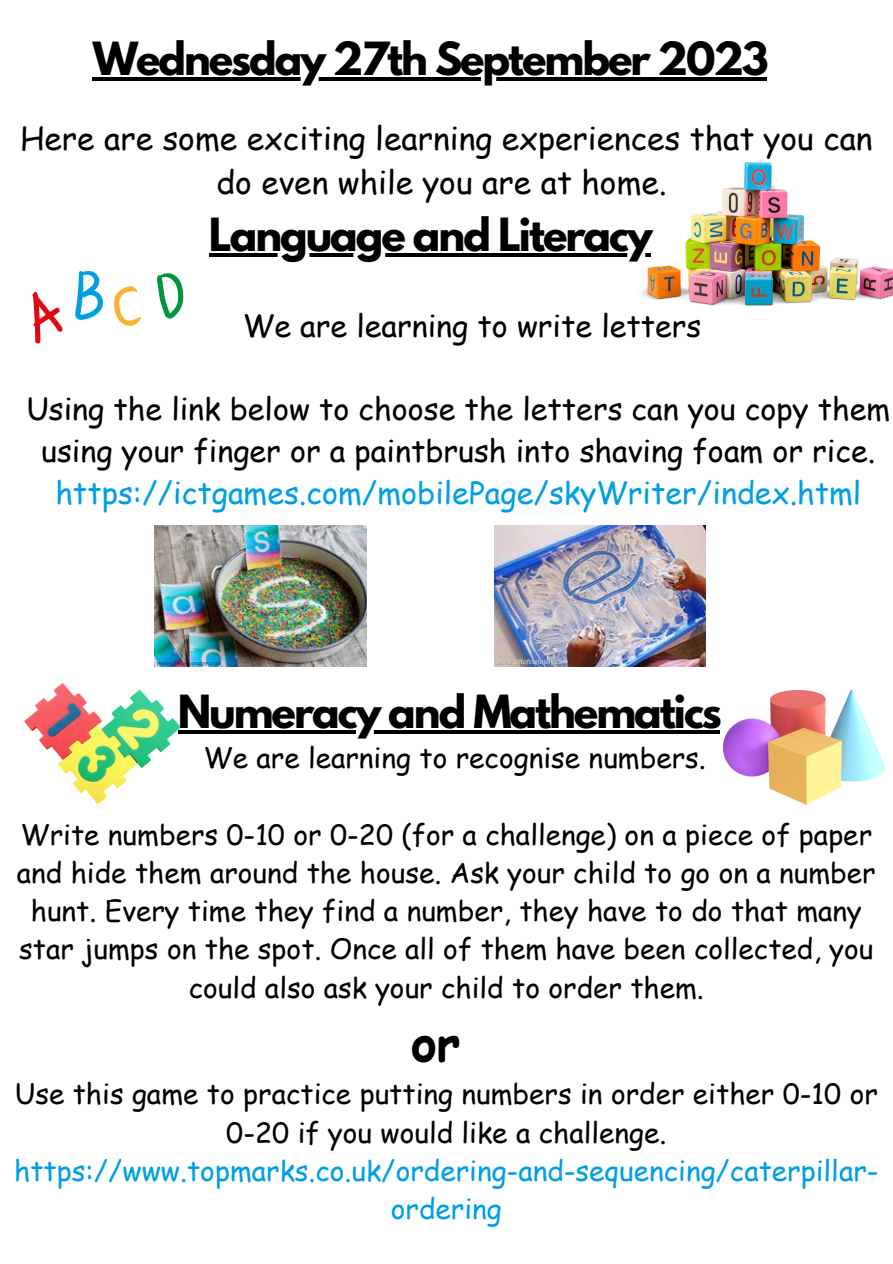
<style>
.page{position:relative;width:893px;height:1264px;background:#fff}
.page>*{position:absolute;margin:0;border:0;box-sizing:border-box;transform-origin:0 0}
.t1{font:700 49.05px "Comic Sans MS";color:#000}
.t2{font:700 40.5px "League Spartan";letter-spacing:-.05em;color:#000}
.t3{font:31.8px/44.5px "Comic Sans MS";color:#000;text-align:center}
.t4{font:30.45px/41.5px "Comic Sans MS";color:#000;text-align:center}
.t5{font:30.45px "Comic Sans MS";color:#009fe3}
.t6{font:28.05px/38.2px "Comic Sans MS";color:#000;text-align:center}
.t7{font:28.05px/38.2px "Comic Sans MS";color:#009fe3;text-align:center}
</style>
<div class="page">
<img style="left:155px;top:526px;width:211px;height:140px">
<img style="left:494px;top:526px;width:211px;height:140px">
<img style="left:641px;top:163px;width:251px;height:143px">
<svg style="left:32px;top:291px;width:31px;height:53px"></svg>
<svg style="left:75px;top:271px;width:28px;height:49px"></svg>
<svg style="left:114px;top:286px;width:27px;height:40px"></svg>
<svg style="left:157px;top:273px;width:27px;height:46px"></svg>
<img style="left:24px;top:683px;width:156px;height:120px">
<img style="left:723px;top:690px;width:160px;height:114px">
<hr style="left:93px;top:77px;width:673px;height:4px;background:#000">
<svg style="left:209px;top:253px;width:441px;height:4px;fill:#000"></svg>
<hr style="left:178px;top:730px;width:541px;height:3px;background:#000">
<p class="t2" style="left:93px;top:39px;width:677px">Wednesday 27th September 2023</p>
<p class="t3" style="left:20px;top:114px;width:854px">Here are some exciting learning experiences that you can do even while you are at home.</p>
<p class="t2" style="left:209px;top:215px;width:445px">Language and Literacy</p>
<p class="t4" style="left:243px;top:304px;width:460px">We are learning to write letters</p>
<p class="t4" style="left:26px;top:387px;width:865px">Using the link below to choose the letters can you copy them using your finger or a paintbrush into shaving foam or rice.</p>
<p class="t5" style="left:55px;top:470px;width:807px">https://ictgames.com/mobilePage/skyWriter/index.html</p>
<p class="t2" style="left:178px;top:691px;width:545px">Numeracy and Mathematics</p>
<p class="t6" style="left:203px;top:737px;width:503px">We are learning to recognise numbers.</p>
<p class="t6" style="left:17px;top:814px;width:860px">Write numbers 0-10 or 0-20 (for a challenge) on a piece of paper and hide them around the house. Ask your child to go on a number hunt. Every time they find a number, they have to do that many star jumps on the spot. Once all of them have been collected, you could also ask your child to order them.</p>
<p class="t1" style="left:411px;top:1006px;width:51px">or</p>
<p class="t6" style="left:15px;top:1073px;width:864px">Use this game to practice putting numbers in order either 0-10 or<br>0-20 if you would like a challenge.</p>
<p class="t7" style="left:14px;top:1150px;width:865px">https://www.topmarks.co.uk/ordering-and-sequencing/caterpillar&shy;ordering</p>
</div>
